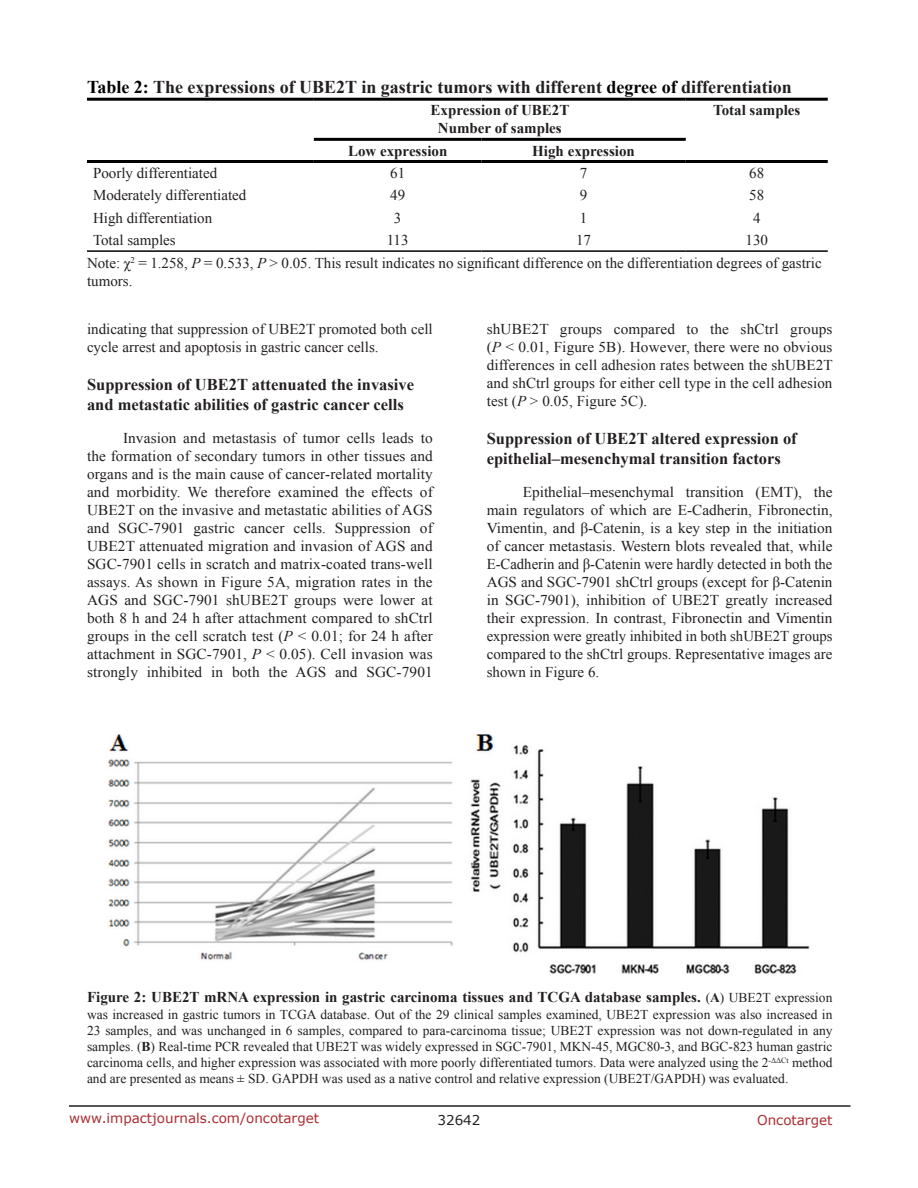
<style>
.page{position:relative;width:918px;height:1188px;background:#fff}
.page>*{position:absolute;margin:0;border:0;box-sizing:border-box;transform-origin:0 0}
.TableHeading{font:700 18px "Times New Roman";color:#231f20}
.SubHeading_middle{font:700 16.5px/19.8px "Times New Roman";color:#231f20}
.BodyText{font:15px/18px "Times New Roman";color:#231f20;text-align:justify}
.TableText{font:15px/18px "Times New Roman";color:#231f20}
.FigureText{font:700 15px "Times New Roman";color:#231f20}
.TableText-2{font:700 15px "Times New Roman";color:#231f20}
.FigureText-2{font:13.5px/16.2px "Times New Roman";color:#231f20;text-align:justify}
.t1{font:13.5px "Verdana";color:#ac2b31}
.t2{font:13.5px "Verdana";color:#231f20}
.s1{color:#000}
.s2{font-style:italic}
.s3{font-weight:400;font-size:13.5px}
.s4{font-size:13.5px}
.s5{font-weight:700}
</style>
<div class="page">
<hr style="left:69px;top:1105px;width:781px;height:2px;background:#231f20">
<hr style="left:87px;top:98px;width:227px;height:3px;background:#000">
<hr style="left:87px;top:160px;width:227px;height:3px;background:#000">
<hr style="left:314px;top:98px;width:168px;height:3px;background:#000">
<hr style="left:482px;top:98px;width:204px;height:3px;background:#000">
<hr style="left:686px;top:98px;width:142px;height:3px;background:#000">
<hr style="left:686px;top:160px;width:142px;height:3px;background:#000">
<hr style="left:314px;top:138px;width:168px;height:3px;background:#000">
<hr style="left:482px;top:138px;width:204px;height:3px;background:#000">
<hr style="left:314px;top:160px;width:168px;height:3px;background:#000">
<hr style="left:482px;top:160px;width:204px;height:3px;background:#000">
<hr style="left:87px;top:250px;width:227px;height:2px;background:#000">
<hr style="left:314px;top:250px;width:168px;height:2px;background:#000">
<hr style="left:482px;top:250px;width:204px;height:2px;background:#000">
<hr style="left:686px;top:250px;width:142px;height:2px;background:#000">
<img style="left:107px;top:734px;width:703px;height:240px">
<p class="TableHeading" style="left:87px;top:75px;width:706px"><span class="s1">Table 2:</span> The expressions of UBE2T in gastric tumors with different <span class="s1">degree of</span> differentiation</p>
<p class="TableText-2" style="left:431px;top:100px;width:140px">Expression of UBE2T</p>
<p class="TableText-2" style="left:438px;top:118px;width:125px">Number of samples</p>
<p class="TableText-2" style="left:713px;top:100px;width:89px">Total samples</p>
<p class="TableText-2" style="left:348px;top:140px;width:101px">Low expression</p>
<p class="TableText-2" style="left:532px;top:140px;width:104px">High expression</p>
<p class="TableText" style="left:93px;top:164px;width:126px">Poorly differentiated</p>
<p class="TableText" style="left:390px;top:164px;width:16px">61</p>
<p class="TableText" style="left:580px;top:164px;width:9px">7</p>
<p class="TableText" style="left:749px;top:164px;width:16px">68</p>
<p class="TableText" style="left:93px;top:186px;width:155px">Moderately differentiated</p>
<p class="TableText" style="left:390px;top:186px;width:16px">49</p>
<p class="TableText" style="left:580px;top:186px;width:9px">9</p>
<p class="TableText" style="left:749px;top:186px;width:16px">58</p>
<p class="TableText" style="left:93px;top:208px;width:121px">High differentiation</p>
<p class="TableText" style="left:394px;top:208px;width:9px">3</p>
<p class="TableText" style="left:580px;top:208px;width:9px">1</p>
<p class="TableText" style="left:753px;top:208px;width:9px">4</p>
<p class="TableText" style="left:93px;top:231px;width:84px">Total samples</p>
<p class="TableText" style="left:387px;top:231px;width:23px">113</p>
<p class="TableText" style="left:576px;top:231px;width:16px">17</p>
<p class="TableText" style="left:746px;top:231px;width:24px">130</p>
<p class="TableText" style="left:87px;top:253px;width:736px">Note: χ<sup>2</sup> = 1.258, <span class="s2">P</span> = 0.533, <span class="s2">P</span> &gt; 0.05. This result indicates no significant difference on the differentiation degrees of gastric tumors.</p>
<p class="BodyText" style="left:87px;top:320px;width:347px">indicating that suppression of UBE2T promoted both cell cycle arrest and apoptosis in gastric cancer cells.</p>
<p class="SubHeading_middle" style="left:87px;top:374px;width:329px">Suppression of UBE2T attenuated the invasive and metastatic abilities of gastric cancer cells</p>
<p class="BodyText" style="left:87px;top:429px;width:347px;text-indent:36px">Invasion and metastasis of tumor cells leads to the formation of secondary tumors in other tissues and organs and is the main cause of cancer-related mortality and morbidity. We therefore examined the effects of UBE2T on the invasive and metastatic abilities of AGS and SGC-7901 gastric cancer cells. Suppression of UBE2T attenuated migration and invasion of AGS and SGC-7901 cells in scratch and matrix-coated trans-well assays. As shown in Figure 5A, migration rates in the AGS and SGC-7901 shUBE2T groups were lower at both 8 h and 24 h after attachment compared to shCtrl groups in the cell scratch test (<span class="s2">P</span> &lt; 0.01; for 24 h after attachment in SGC-7901, <span class="s2">P</span> &lt; 0.05). Cell invasion was strongly inhibited in both the AGS and SGC-7901</p>
<p class="BodyText" style="left:487px;top:320px;width:348px">shUBE2T groups compared to the shCtrl groups (<span class="s2">P</span> &lt; 0.01, Figure 5B). However, there were no obvious differences in cell adhesion rates between the shUBE2T and shCtrl groups for either cell type in the cell adhesion test (<span class="s2">P</span> &gt; 0.05, Figure 5C).</p>
<p class="SubHeading_middle" style="left:487px;top:428px;width:312px">Suppression of UBE2T altered expression of epithelial–mesenchymal transition factors</p>
<p class="BodyText" style="left:487px;top:483px;width:347px;text-indent:36px">Epithelial–mesenchymal transition (EMT), the main regulators of which are E-Cadherin, Fibronectin, Vimentin, and β-Catenin, is a key step in the initiation of cancer metastasis. Western blots revealed that, while E-Cadherin and β-Catenin were hardly detected in both the AGS and SGC-7901 shCtrl groups (except for β-Catenin in SGC-7901), inhibition of UBE2T greatly increased their expression. In contrast, Fibronectin and Vimentin expression were greatly inhibited in both shUBE2T groups compared to the shCtrl groups. Representative images are shown in Figure 6.</p>
<p class="FigureText" style="left:87px;top:987px;width:747px">Figure 2: UBE2T mRNA expression in gastric carcinoma tissues and TCGA database samples. <span class="s3">(</span><span class="s4">A</span><span class="s3">) UBE2T expression</span></p>
<p class="FigureText-2" style="left:87px;top:1006px;width:747px">was increased in gastric tumors in TCGA database. Out of the 29 clinical samples examined, UBE2T expression was also increased in 23 samples, and was unchanged in 6 samples, compared to para-carcinoma tissue; UBE2T expression was not down-regulated in any samples. (<span class="s5">B</span>) Real-time PCR revealed that UBE2T was widely expressed in SGC-7901, MKN-45, MGC80-3, and BGC-823 human gastric carcinoma cells, and higher expression was associated with more poorly differentiated tumors. Data were analyzed using the 2<sup>-ΔΔCt</sup> method and are presented as means ± SD. GAPDH was used as a native control and relative expression (UBE2T/GAPDH) was evaluated.</p>
<p class="t1" style="left:69px;top:1109px;width:252px">www.impactjournals.com/oncotarget</p>
<p class="t2" style="left:438px;top:1111px;width:44px">32642</p>
<p class="t1" style="left:757px;top:1111px;width:77px">Oncotarget</p>
</div>
